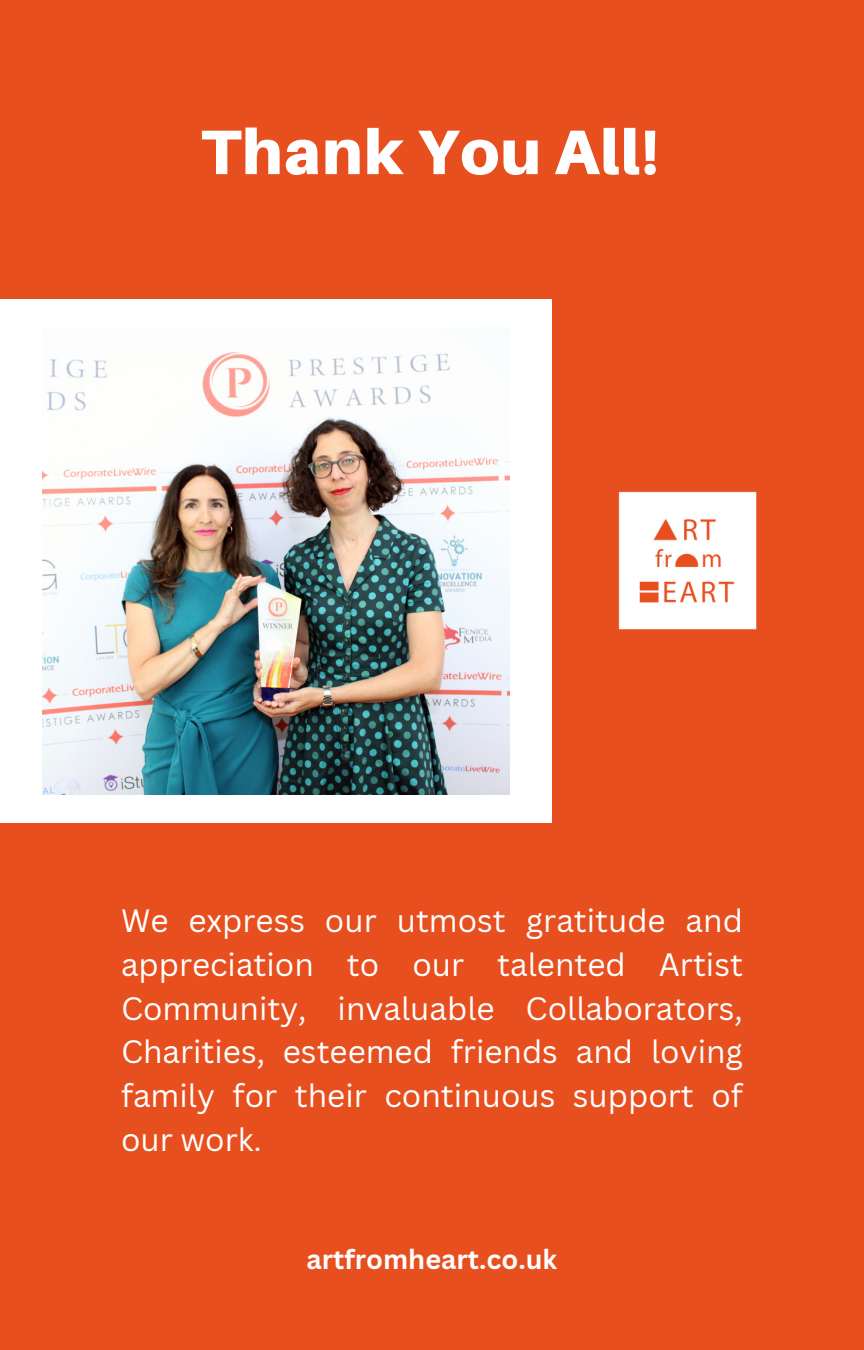
<style>
.page{position:relative;width:864px;height:1350px;background:#e74f1f}
.page>*{position:absolute;margin:0;border:0;box-sizing:border-box;transform-origin:0 0}
.t1{font:900 63px "Aileron";letter-spacing:.02em;color:#fff}
.t2{font:31.5px/43.9px "Canva Sans";color:#fff;text-align:justify}
.t3{font:700 27px "Canva Sans";color:#fff}
</style>
<div class="page">
<div style="left:0;top:299px;width:552px;height:523px;background:#fff"></div>
<img style="left:42px;top:352px;width:468px;height:443px">
<img style="left:618px;top:491px;width:139px;height:139px">
<p class="t1" style="left:201px;top:113px;width:459px">Thank You All!</p>
<p class="t2" style="left:121px;top:898px;width:623px">We express our utmost gratitude and appreciation to our talented Artist Community, invaluable Collaborators, Charities, esteemed friends and loving family for their continuous support of our work.</p>
<p class="t3" style="left:306px;top:1240px;width:252px">artfromheart.co.uk</p>
</div>
